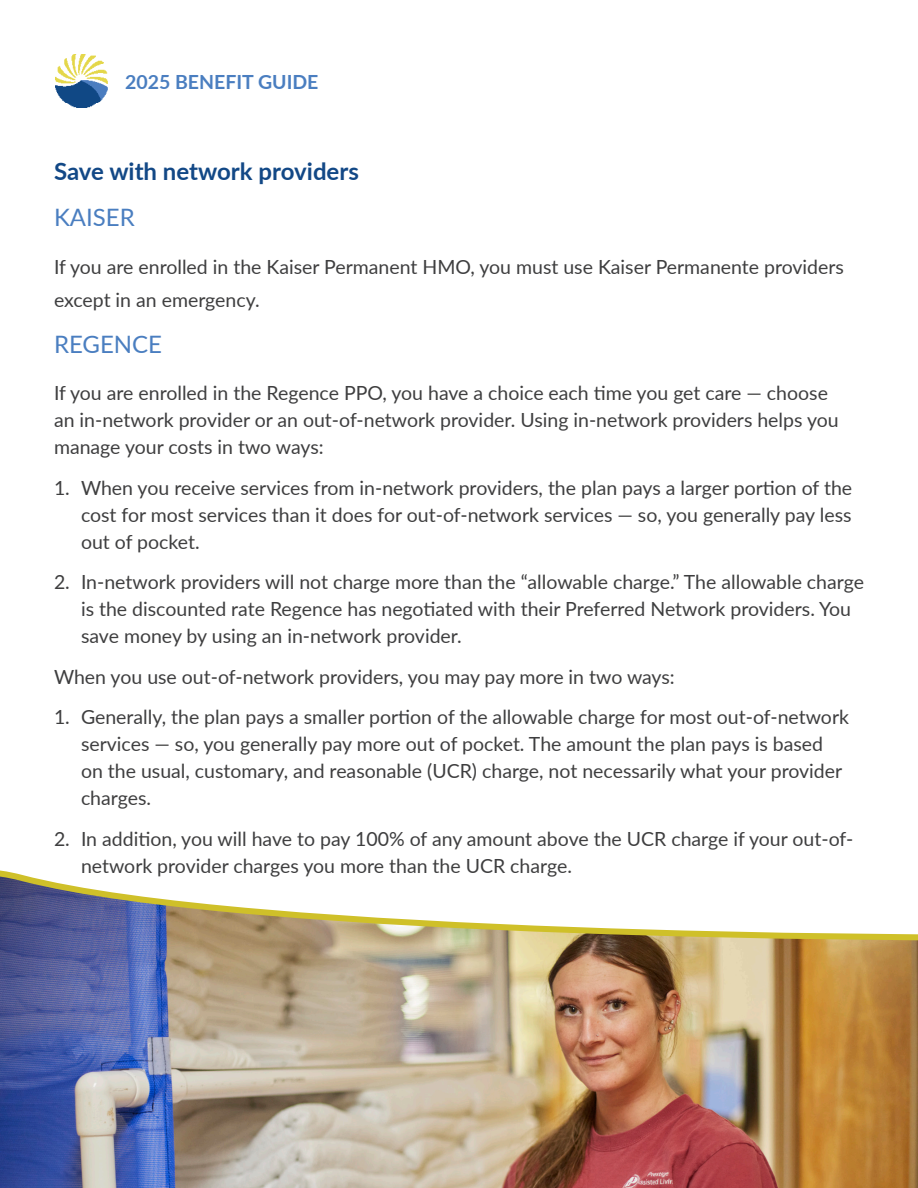
<style>
.page{position:relative;width:918px;height:1188px;background:#fff}
.page>*{position:absolute;margin:0;border:0;box-sizing:border-box;transform-origin:0 0}
._16pt_Navy_Large_Body_Subhead{font:700 24px "Lato";color:#124886}
._16pt_Univia_Highlight{font:24px "Lato";color:#4a7ec0}
.Body_13pt{font:19.5px/27px "Lato";color:#3e3e3f}
.t1{font:700 19.5px "Lato";color:#4a7ec0}
</style>
<div class="page">
<img style="left:56px;top:54px;width:52px;height:54px">
<img style="left:0;top:870px;width:918px;height:318px">
<p class="t1" style="left:125px;top:68px;width:195px">2025 BENEFIT GUIDE</p>
<p class="_16pt_Navy_Large_Body_Subhead" style="left:54px;top:153px;width:306px">Save with network providers</p>
<p class="_16pt_Univia_Highlight" style="left:54px;top:200px;width:82px">KAISER</p>
<p class="Body_13pt" style="left:54px;top:249px;width:792px;line-height:33px">If you are enrolled in the Kaiser Permanent HMO, you must use Kaiser Permanente providers except in an emergency.</p>
<p class="_16pt_Univia_Highlight" style="left:54px;top:327px;width:110px">REGENCE</p>
<p class="Body_13pt" style="left:54px;top:379px;width:786px">If you are enrolled in the Regence PPO, you have a choice each time you get care — choose an in-network provider or an out-of-network provider. Using in-network providers helps you manage your costs in two ways:</p>
<p class="Body_13pt" style="left:81px;top:473px;width:773px;text-align:justify;text-indent:-27px">1. When you receive services from in-network providers, the plan pays a larger portion of the cost for most services than it does for out-of-network services — so, you generally pay less out of pocket.</p>
<p class="Body_13pt" style="left:81px;top:568px;width:785px;text-indent:-27px">2. In-network providers will not charge more than the “allowable charge.” The allowable charge is the discounted rate Regence has negotiated with their Preferred Network providers. You save money by using an in-network provider.</p>
<p class="Body_13pt" style="left:54px;top:662px;width:622px">When you use out-of-network providers, you may pay more in two ways:</p>
<p class="Body_13pt" style="left:81px;top:703px;width:770px;text-indent:-27px">1. Generally, the plan pays a smaller portion of the allowable charge for most out-of-network services — so, you generally pay more out of pocket. The amount the plan pays is based on the usual, customary, and reasonable (UCR) charge, not necessarily what your provider charges.</p>
<p class="Body_13pt" style="left:81px;top:824px;width:774px;text-indent:-27px">2. In addition, you will have to pay 100% of any amount above the UCR charge if your out-of&shy;network provider charges you more than the UCR charge.</p>
</div>
